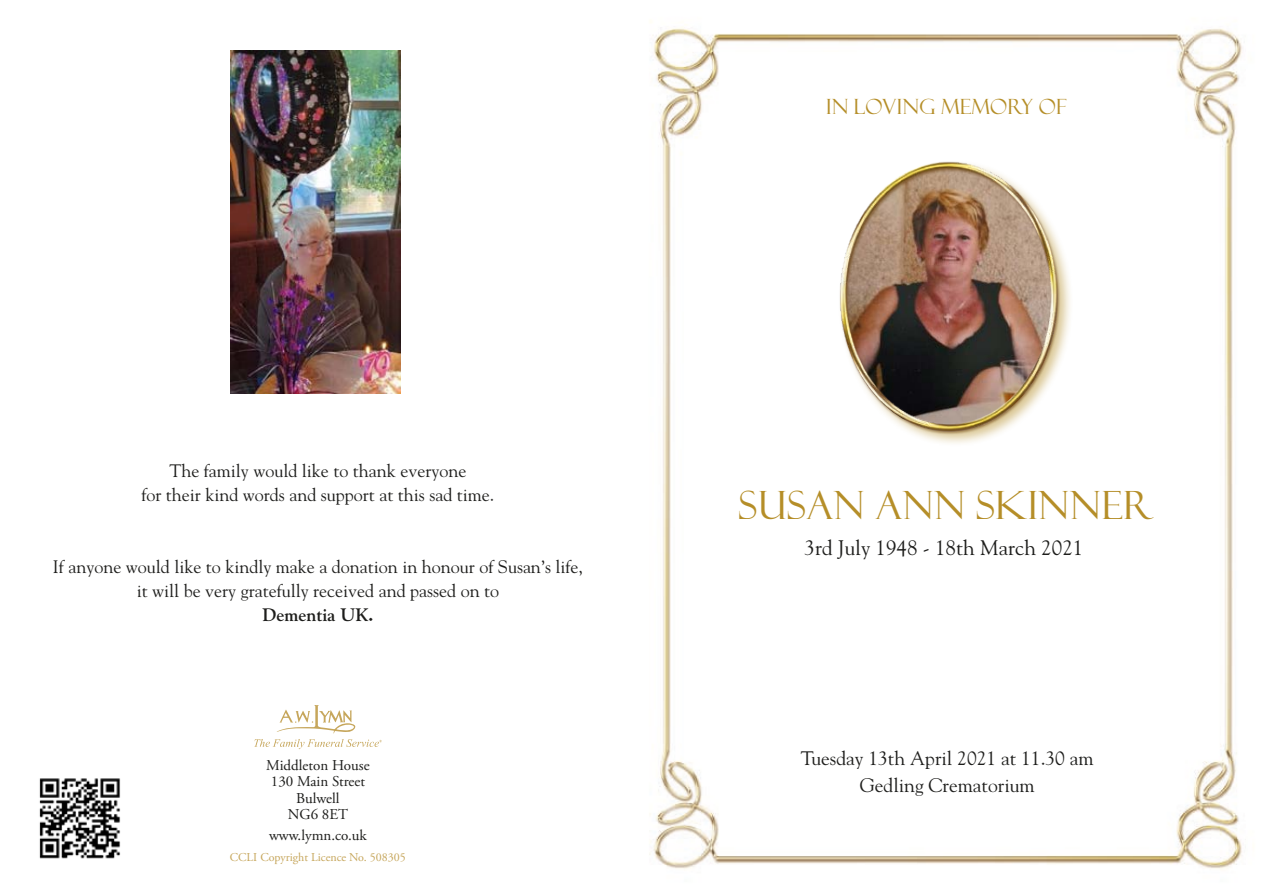
<style>
.page{position:relative;width:1263px;height:893px;background:#fff}
.page>*{position:absolute;margin:0;border:0;box-sizing:border-box;transform-origin:0 0}
.t1{font:39px "Felix Titling";letter-spacing:.01em;color:#b58e28}
.t2{font:21px "Goudy";color:#1d1d1b}
.t3{font:21px "Felix Titling";letter-spacing:.01em;color:#b58e28}
.t4{font:19.5px/27px "Goudy";color:#1d1d1b;text-align:center}
.t5{font:18px/24px "Goudy";color:#1d1d1b;text-align:center}
.t6{font:700 18px "Goudy";color:#1d1d1b}
.t7{font:15px/16.5px "Adobe Garamond Pro";color:#1d1d1b;text-align:center}
.t8{font:12px "Adobe Garamond Pro";color:#c6a65b}
</style>
<div class="page">
<img style="left:649px;top:27px;width:594px;height:842px">
<div style="left:837px;top:160px;width:236px;height:288px;background:#b58e28;opacity:.5"></div>
<svg style="left:254px;top:705px;width:128px;height:44px"></svg>
<img style="left:39px;top:778px;width:82px;height:81px">
<img style="left:231px;top:50px;width:170px;height:344px">
<img style="left:836px;top:157px;width:226px;height:280px">
<p class="t5" style="left:141px;top:459px;width:354px">The family would like to thank everyone<br>for their kind words and support at this sad time.</p>
<p class="t5" style="left:53px;top:555px;width:532px">If anyone would like to kindly make a donation in honour of Susan’s life, it will be very gratefully received and passed on to</p>
<p class="t6" style="left:262px;top:604px;width:112px">Dementia UK.</p>
<p class="t7" style="left:266px;top:757px;width:105px">Middleton House<br>130 Main Street<br>Bulwell<br>NG6 8ET</p>
<p class="t7" style="left:269px;top:828px;width:99px">www.lymn.co.uk</p>
<p class="t8" style="left:230px;top:850px;width:178px">CCLI Copyright Licence No. 508305</p>
<p class="t3" style="left:826px;top:94px;width:242px">IN LOVING MEMORY OF</p>
<h1 class="t1" style="left:739px;top:483px;width:417px">SUSAN ANN SKINNER</h1>
<p class="t2" style="left:804px;top:535px;width:280px">3rd July 1948 - 18th March 2021</p>
<p class="t4" style="left:801px;top:744px;width:295px">Tuesday 13th April 2021 at 11.30 am<br>Gedling Crematorium</p>
</div>
